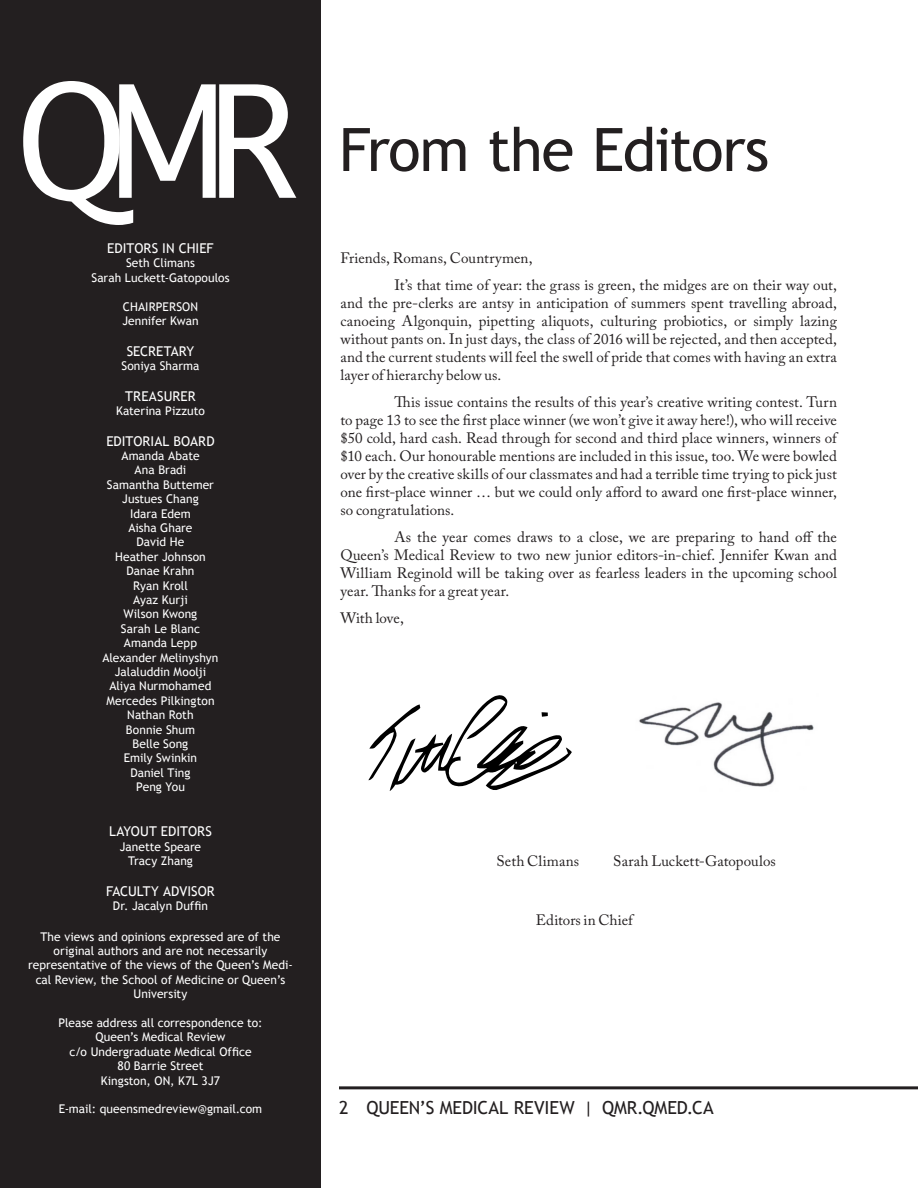
<style>
.page{position:relative;width:918px;height:1188px;background:#fff}
.page>*{position:absolute;margin:0;border:0;box-sizing:border-box;transform-origin:0 0}
.Article_Title{font:60px "Trebuchet MS";letter-spacing:-.03em;color:#231f20}
.t1{font:18px "Trebuchet MS";letter-spacing:-.01em;color:#231f20}
.Content{font:15px/18px "Adobe Caslon Pro";letter-spacing:.005em;color:#231f20;text-align:justify}
.Credits_-_Title{font:13.5px "Trebuchet MS";letter-spacing:.005em;color:#fff}
.Credits_-_Names{font:12px/14.4px "Trebuchet MS";letter-spacing:.005em;color:#fff;text-align:center}
</style>
<div class="page">
<div style="left:0;top:0;width:321px;height:1188px;background:#231f20"></div>
<svg style="left:23px;top:81px;width:273px;height:144px"></svg>
<hr style="left:339px;top:1086px;width:579px;height:3px;background:#231f20">
<img style="left:639px;top:702px;width:175px;height:85px">
<svg style="left:368px;top:695px;width:204px;height:96px"></svg>
<p class="Credits_-_Title" style="left:107px;top:240px;width:108px">EDITORS IN CHIEF</p>
<p class="Credits_-_Names" style="left:126px;top:256px;width:70px">Seth Climans</p>
<p class="Credits_-_Names" style="left:91px;top:270px;width:140px">Sarah Luckett-Gatopoulos</p>
<p class="Credits_-_Names" style="left:123px;top:299px;width:77px">CHAIRPERSON</p>
<p class="Credits_-_Names" style="left:122px;top:314px;width:78px">Jennifer Kwan</p>
<p class="Credits_-_Title" style="left:127px;top:343px;width:69px">SECRETARY</p>
<p class="Credits_-_Names" style="left:121px;top:359px;width:80px">Soniya Sharma</p>
<p class="Credits_-_Title" style="left:125px;top:388px;width:72px">TREASURER</p>
<p class="Credits_-_Names" style="left:116px;top:404px;width:90px">Katerina Pizzuto</p>
<p class="Credits_-_Title" style="left:106px;top:433px;width:110px">EDITORIAL BOARD</p>
<p class="Credits_-_Names" style="left:121px;top:449px;width:80px">Amanda Abate</p>
<p class="Credits_-_Names" style="left:135px;top:463px;width:53px">Ana Bradi</p>
<p class="Credits_-_Names" style="left:107px;top:477px;width:109px">Samantha Buttemer</p>
<p class="Credits_-_Names" style="left:122px;top:492px;width:78px">Justues Chang</p>
<p class="Credits_-_Names" style="left:130px;top:506px;width:62px">Idara Edem</p>
<p class="Credits_-_Names" style="left:129px;top:521px;width:65px">Aisha Ghare</p>
<p class="Credits_-_Names" style="left:137px;top:535px;width:49px">David He</p>
<p class="Credits_-_Names" style="left:115px;top:549px;width:92px">Heather Johnson</p>
<p class="Credits_-_Names" style="left:126px;top:564px;width:70px">Danae Krahn</p>
<p class="Credits_-_Names" style="left:133px;top:578px;width:56px">Ryan Kroll</p>
<p class="Credits_-_Names" style="left:133px;top:593px;width:56px">Ayaz Kurji</p>
<p class="Credits_-_Names" style="left:124px;top:607px;width:75px">Wilson Kwong</p>
<p class="Credits_-_Names" style="left:121px;top:621px;width:81px">Sarah Le Blanc</p>
<p class="Credits_-_Names" style="left:124px;top:636px;width:75px">Amanda Lepp</p>
<p class="Credits_-_Names" style="left:103px;top:650px;width:117px">Alexander Melinyshyn</p>
<p class="Credits_-_Names" style="left:115px;top:665px;width:93px">Jalaluddin Moolji</p>
<p class="Credits_-_Names" style="left:110px;top:679px;width:103px">Aliya Nurmohamed</p>
<p class="Credits_-_Names" style="left:106px;top:693px;width:110px">Mercedes Pilkington</p>
<p class="Credits_-_Names" style="left:127px;top:708px;width:68px">Nathan Roth</p>
<p class="Credits_-_Names" style="left:126px;top:722px;width:71px">Bonnie Shum</p>
<p class="Credits_-_Names" style="left:133px;top:737px;width:57px">Belle Song</p>
<p class="Credits_-_Names" style="left:124px;top:751px;width:75px">Emily Swinkin</p>
<p class="Credits_-_Names" style="left:130px;top:765px;width:62px">Daniel Ting</p>
<p class="Credits_-_Names" style="left:136px;top:780px;width:50px">Peng You</p>
<p class="Credits_-_Title" style="left:109px;top:823px;width:104px">LAYOUT EDITORS</p>
<p class="Credits_-_Names" style="left:120px;top:839px;width:83px">Janette Speare</p>
<p class="Credits_-_Names" style="left:128px;top:854px;width:66px">Tracy Zhang</p>
<p class="Credits_-_Title" style="left:106px;top:883px;width:110px">FACULTY ADVISOR</p>
<p class="Credits_-_Names" style="left:113px;top:899px;width:97px">Dr. Jacalyn Duffin</p>
<p class="Credits_-_Names" style="left:40px;top:929px;width:242px">The views and opinions expressed are of the original authors and are not necessarily</p>
<p class="Credits_-_Names" style="left:28px;top:958px;width:266px">representative of the views of the Queen’s Medi&shy;cal Review, the School of Medicine or Queen’s<br>University</p>
<p class="Credits_-_Names" style="left:59px;top:1016px;width:205px">Please address all correspondence to:</p>
<p class="Credits_-_Names" style="left:95px;top:1030px;width:132px">Queen’s Medical Review</p>
<p class="Credits_-_Names" style="left:69px;top:1044px;width:184px">c/o Undergraduate Medical Office</p>
<p class="Credits_-_Names" style="left:118px;top:1059px;width:87px">80 Barrie Street</p>
<p class="Credits_-_Names" style="left:101px;top:1073px;width:121px">Kingston, ON, K7L 3J7</p>
<p class="Credits_-_Names" style="left:59px;top:1102px;width:205px">E-mail: queensmedreview@gmail.com</p>
<p class="Article_Title" style="left:339px;top:114px;width:432px">From the Editors</p>
<p class="Content" style="left:340px;top:249px;width:194px">Friends, Romans, Countrymen,</p>
<p class="Content" style="left:340px;top:276px;width:498px;text-indent:54px">It’s that time of year: the grass is green, the midges are on their way out, and the pre-clerks are antsy in anticipation of summers spent travelling abroad, canoeing Algonquin, pipetting aliquots, culturing probiotics, or simply lazing without pants on. In just days, the class of 2016 will be rejected, and then accepted, and the current students will feel the swell of pride that comes with having an extra layer of hierarchy below us.</p>
<p class="Content" style="left:340px;top:393px;width:498px;text-indent:54px">This issue contains the results of this year’s creative writing contest. Turn to page 13 to see the first place winner (we won’t give it away here!), who will receive $50 cold, hard cash. Read through for second and third place winners, winners of $10 each. Our honourable mentions are included in this issue, too. We were bowled over by the creative skills of our classmates and had a terrible time trying to pick just one first-place winner … but we could only afford to award one first-place winner, so congratulations.</p>
<p class="Content" style="left:340px;top:528px;width:498px;text-indent:54px">As the year comes draws to a close, we are preparing to hand off the Queen’s Medical Review to two new junior editors-in-chief. Jennifer Kwan and William Reginold will be taking over as fearless leaders in the upcoming school year. Thanks for a great year.</p>
<p class="Content" style="left:340px;top:609px;width:65px">With love,</p>
<p class="Content" style="left:496px;top:852px;width:84px">Seth Climans</p>
<p class="Content" style="left:613px;top:852px;width:164px">Sarah Luckett-Gatopoulos</p>
<p class="Content" style="left:536px;top:910px;width:99px">Editors in Chief</p>
<p class="t1" style="left:339px;top:1097px;width:376px">2 QUEEN’S MEDICAL REVIEW | QMR.QMED.CA</p>
</div>
